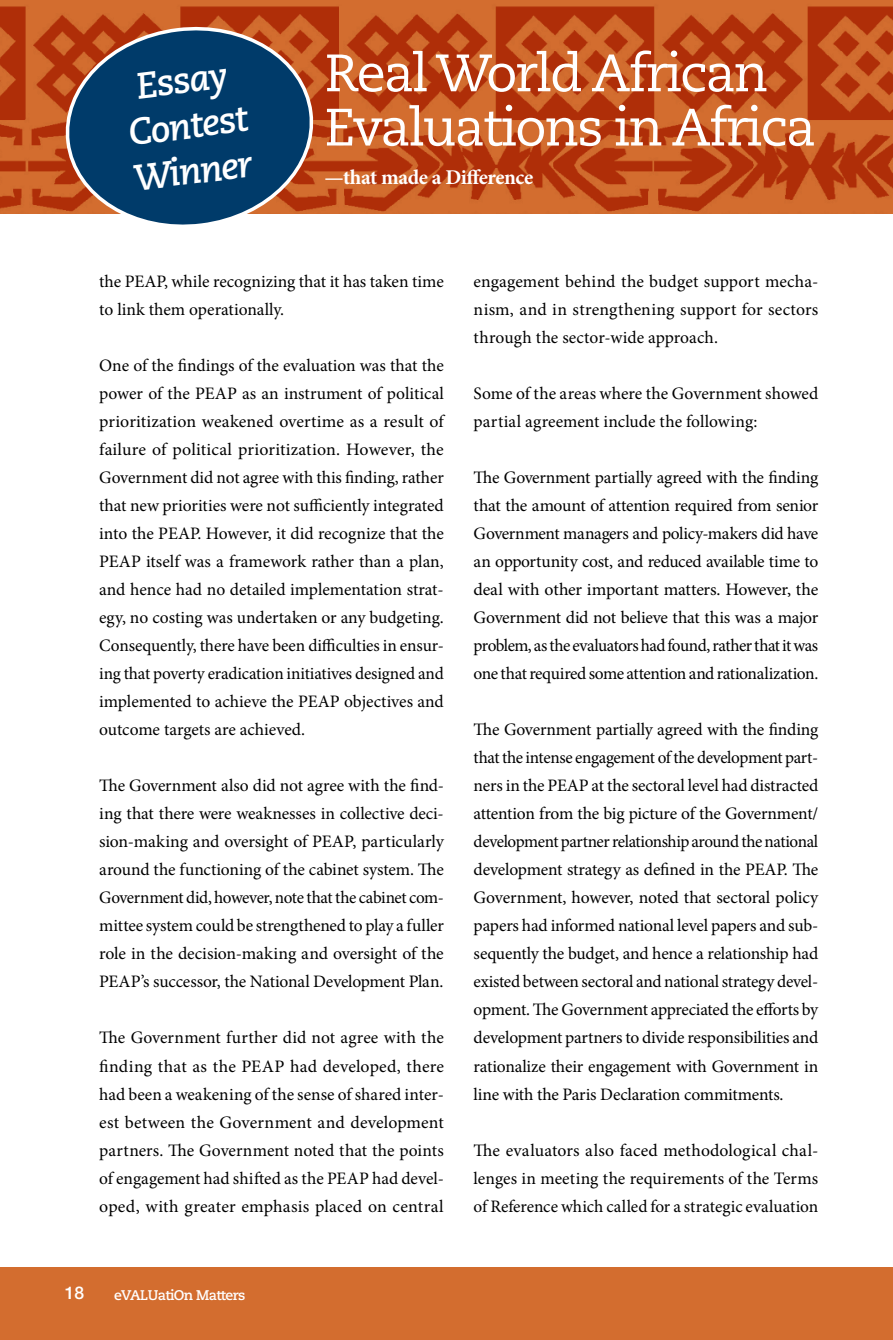
<style>
.page{position:relative;width:893px;height:1340px;background:#fff}
.page>*{position:absolute;margin:0;border:0;box-sizing:border-box;transform-origin:0 0}
.t1{font:52.5px/54.2px "Caecilia";letter-spacing:-.04em;color:#fff}
.t2{font:36.75px/45.5px "Caecilia Bold Italic Os F";color:#fff;text-align:center}
.t3{font:700 21px "Minion Pro";letter-spacing:-.02em;color:#fff}
.t4{font:17.5px/28px "Minion Pro";letter-spacing:-.005em;color:#000;text-align:justify}
.t5{font:500 17.5px "Helvetica Neue LT Std";color:#fff}
.t6{font:700 14px "Caecilia";letter-spacing:-.04em;color:#fff}
</style>
<div class="page">
<div style="left:0;top:1266px;width:893px;height:73px;background:#d36d2f"></div>
<img style="left:0;top:0;width:893px;height:213px">
<svg style="left:61px;top:22px;width:256px;height:203px;background:#3d4e64"></svg>
<h2 class="t2" style="left:120px;top:66px;width:122px;rotate:-7deg">Essay<br>Contest<br>Winner</h2>
<h1 class="t1" style="left:325px;top:47px;width:493px">Real World African<br>Evaluations in Africa</h1>
<p class="t3" style="left:324px;top:165px;width:210px">—that made a Difference</p>
<p class="t4" style="left:99px;top:267px;width:346px">the PEAP, while recognizing that it has taken time to link them operationally.</p>
<p class="t4" style="left:99px;top:351px;width:346px">One of the findings of the evaluation was that the power of the PEAP as an instrument of political prioritization weakened overtime as a result of failure of political prioritization. However, the Government did not agree with this finding, rather that new priorities were not sufficiently integrated into the PEAP. However, it did recognize that the PEAP itself was a framework rather than a plan, and hence had no detailed implementation strat&shy;egy, no costing was undertaken or any budgeting.<br>Consequently, there have been difficulties in ensur&shy;ing that poverty eradication initiatives designed and implemented to achieve the PEAP objectives and outcome targets are achieved.</p>
<p class="t4" style="left:99px;top:771px;width:346px">The Government also did not agree with the find&shy;ing that there were weaknesses in collective deci&shy;sion-making and oversight of PEAP, particularly around the functioning of the cabinet system. The Government did, however, note that the cabinet com&shy;mittee system could be strengthened to play a fuller role in the decision-making and oversight of the PEAP’s successor, the National Development Plan.</p>
<p class="t4" style="left:99px;top:1023px;width:346px">The Government further did not agree with the finding that as the PEAP had developed, there had been a weakening of the sense of shared inter&shy;est between the Government and development partners. The Government noted that the points of engagement had shifted as the PEAP had devel&shy;oped, with greater emphasis placed on central</p>
<p class="t5" style="left:65px;top:1282px;width:21px">18</p>
<p class="t6" style="left:114px;top:1286px;width:133px">eVALUatiOn Matters</p>
<p class="t4" style="left:474px;top:267px;width:346px">engagement behind the budget support mecha&shy;nism, and in strengthening support for sectors through the sector-wide approach.</p>
<p class="t4" style="left:474px;top:379px;width:346px">Some of the areas where the Government showed partial agreement include the following:</p>
<p class="t4" style="left:474px;top:463px;width:346px">The Government partially agreed with the finding that the amount of attention required from senior Government managers and policy-makers did have an opportunity cost, and reduced available time to deal with other important matters. However, the Government did not believe that this was a major problem, as the evaluators had found, rather that it was one that required some attention and rationalization.</p>
<p class="t4" style="left:474px;top:715px;width:346px">The Government partially agreed with the finding that the intense engagement of the development part&shy;ners in the PEAP at the sectoral level had distracted attention from the big picture of the Government/ development partner relationship around the national development strategy as defined in the PEAP. The Government, however, noted that sectoral policy papers had informed national level papers and sub&shy;sequently the budget, and hence a relationship had existed between sectoral and national strategy devel&shy;opment. The Government appreciated the efforts by development partners to divide responsibilities and rationalize their engagement with Government in line with the Paris Declaration commitments.</p>
<p class="t4" style="left:474px;top:1135px;width:346px">The evaluators also faced methodological chal&shy;lenges in meeting the requirements of the Terms of Reference which called for a strategic evaluation</p>
</div>
